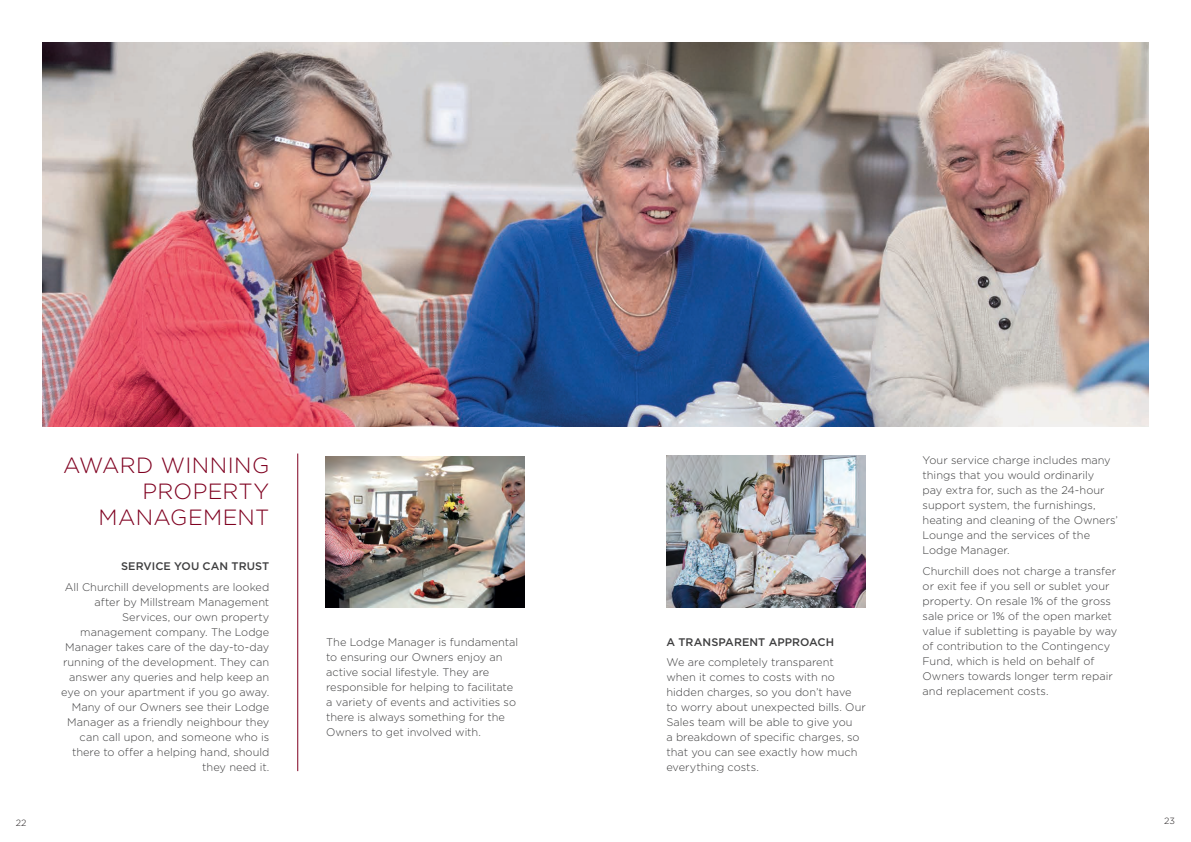
<style>
.page{position:relative;width:1191px;height:842px;background:#fff}
.page>*{position:absolute;margin:0;border:0;box-sizing:border-box;transform-origin:0 0}
.Headings_-_RED{font:300 22px/26.4px "Gotham";letter-spacing:.015em;color:#7f0120;text-align:right}
.Body_copy_black{font:300 11px/15px "Gotham";color:#3e3e3f}
.Intro_subhead{font:500 11px "Gotham";letter-spacing:.005em;color:#3e3e3f}
.t1{font:300 9px "Gotham";color:#231f20}
</style>
<div class="page">
<img style="left:43px;top:43px;width:1105px;height:384px">
<hr style="left:297px;top:453px;width:1px;height:318px;background:#7f0120">
<img style="left:325px;top:456px;width:199px;height:152px">
<img style="left:666px;top:455px;width:200px;height:153px">
<p class="Headings_-_RED" style="left:63px;top:451px;width:208px">AWARD WINNING<br>PROPERTY<br>MANAGEMENT</p>
<p class="Intro_subhead" style="left:121px;top:559px;width:150px">SERVICE YOU CAN TRUST</p>
<p class="Body_copy_black" style="left:61px;top:579px;width:210px;text-align:right">All Churchill developments are looked after by Millstream Management<br>Services, our own property management company. The Lodge<br>Manager takes care of the day-to-day running of the development. They can answer any queries and help keep an eye on your apartment if you go away.<br>Many of our Owners see their Lodge<br>Manager as a friendly neighbour they can call upon, and someone who is there to offer a helping hand, should they need it.</p>
<p class="Body_copy_black" style="left:326px;top:634px;width:194px">The Lodge Manager is fundamental to ensuring our Owners enjoy an active social lifestyle. They are responsible for helping to facilitate a variety of events and activities so there is always something for the Owners to get involved with.</p>
<p class="Intro_subhead" style="left:666px;top:634px;width:169px">A TRANSPARENT APPROACH</p>
<p class="Body_copy_black" style="left:666px;top:654px;width:201px">We are completely transparent when it comes to costs with no hidden charges, so you don’t have<br>to worry about unexpected bills. Our<br>Sales team will be able to give you<br>a breakdown of specific charges, so that you can see exactly how much everything costs.</p>
<p class="Body_copy_black" style="left:922px;top:452px;width:197px">Your service charge includes many things that you would ordinarily<br>pay extra for, such as the 24-hour support system, the furnishings, heating and cleaning of the Owners’<br>Lounge and the services of the<br>Lodge Manager.</p>
<p class="Body_copy_black" style="left:922px;top:563px;width:196px">Churchill does not charge a transfer or exit fee if you sell or sublet your property. On resale 1% of the gross sale price or 1% of the open market value if subletting is payable by way of contribution to the Contingency Fund, which is held on behalf of Owners towards longer term repair and replacement costs.</p>
<p class="t1" style="left:16px;top:817px;width:12px">22</p>
<p class="t1" style="left:1164px;top:815px;width:12px">23</p>
</div>
